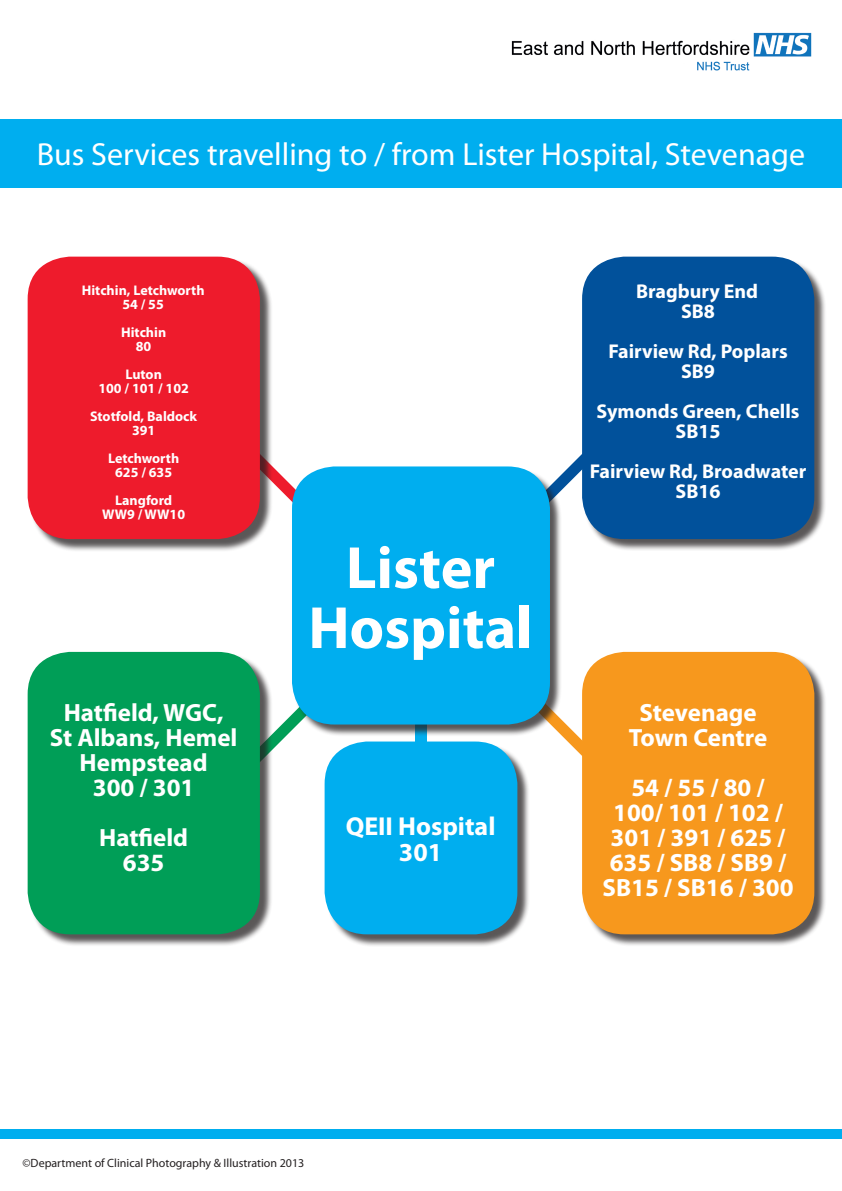
<style>
.page{position:relative;width:842px;height:1191px;background:#fff}
.page>*{position:absolute;margin:0;border:0;box-sizing:border-box;transform-origin:0 0}
.t1{font:700 60px "Myriad Pro";color:#fff}
.t2{font:32px "Myriad Pro";color:#fff}
.t3{font:700 26px "Myriad Pro";color:#fff}
.t4{font:700 25px/25px "Myriad Pro";color:#fff;text-align:center}
.t5{font:700 20px/20px "Myriad Pro";color:#fff;text-align:center}
.t6{font:700 14px/14px "Myriad Pro";color:#fff;text-align:center}
.t7{font:12px "Myriad Pro";color:#231f20}
</style>
<div class="page">
<svg style="left:272px;top:466px;width:21px;height:36px"></svg>
<svg style="left:519px;top:454px;width:65px;height:55px"></svg>
<svg style="left:562px;top:680px;width:22px;height:76px"></svg>
<svg style="left:272px;top:688px;width:21px;height:62px"></svg>
<div style="left:415px;top:708px;width:11px;height:119px;background:#00aeef"></div>
<img style="left:511px;top:32px;width:301px;height:39px">
<div style="left:293px;top:468px;width:269px;height:269px;background:#231f20;opacity:.75"></div>
<div style="left:292px;top:466px;width:258px;height:258px;background:#00aeef;border-radius:43px"></div>
<div style="left:0;top:119px;width:842px;height:68px;background:#00aeef"></div>
<div style="left:29px;top:258px;width:243px;height:293px;background:#231f20;opacity:.75"></div>
<div style="left:28px;top:257px;width:232px;height:282px;background:#ee1b2c;border-radius:43px"></div>
<div style="left:584px;top:258px;width:243px;height:293px;background:#231f20;opacity:.75"></div>
<div style="left:582px;top:257px;width:232px;height:282px;background:#01519b;border-radius:43px"></div>
<div style="left:29px;top:653px;width:243px;height:293px;background:#231f20;opacity:.75"></div>
<div style="left:28px;top:652px;width:232px;height:282px;background:#009e57;border-radius:43px"></div>
<div style="left:326px;top:743px;width:204px;height:204px;background:#231f20;opacity:.75"></div>
<div style="left:325px;top:741px;width:192px;height:193px;background:#00aeef;border-radius:43px"></div>
<div style="left:584px;top:653px;width:243px;height:293px;background:#231f20;opacity:.75"></div>
<div style="left:582px;top:652px;width:232px;height:282px;background:#f7981d;border-radius:43px"></div>
<div style="left:0;top:1128px;width:842px;height:10px;background:#00aeef"></div>
<p class="t2" style="left:37px;top:135px;width:770px">Bus Services travelling to / from Lister Hospital, Stevenage</p>
<p class="t6" style="left:82px;top:283px;width:124px">Hitchin, Letchworth<br>54 / 55</p>
<p class="t6" style="left:121px;top:325px;width:47px">Hitchin<br>80</p>
<p class="t6" style="left:98px;top:367px;width:92px">Luton<br>100 / 101 / 102</p>
<p class="t6" style="left:90px;top:409px;width:109px">Stotfold, Baldock<br>391</p>
<p class="t6" style="left:108px;top:451px;width:73px">Letchworth<br>625 / 635</p>
<p class="t6" style="left:102px;top:493px;width:84px">Langford<br>WW9 / WW10</p>
<p class="t4" style="left:50px;top:699px;width:189px">Hatfield, WGC,<br>St Albans, Hemel<br>Hempstead</p>
<p class="t4" style="left:93px;top:774px;width:103px">300 / 301</p>
<p class="t4" style="left:99px;top:824px;width:91px">Hatfield</p>
<p class="t4" style="left:123px;top:849px;width:43px">635</p>
<p class="t1" style="left:346px;top:528px;width:151px">Lister</p>
<p class="t1" style="left:308px;top:588px;width:226px">Hospital</p>
<p class="t3" style="left:346px;top:809px;width:151px">QEII Hospital</p>
<p class="t3" style="left:399px;top:835px;width:45px">301</p>
<p class="t5" style="left:636px;top:280px;width:124px">Bragbury End<br>SB8</p>
<p class="t5" style="left:608px;top:340px;width:181px">Fairview Rd, Poplars<br>SB9</p>
<p class="t5" style="left:596px;top:400px;width:205px">Symonds Green, Chells<br>SB15</p>
<p class="t5" style="left:590px;top:460px;width:218px">Fairview Rd, Broadwater<br>SB16</p>
<p class="t4" style="left:629px;top:699px;width:140px">Stevenage<br>Town Centre</p>
<p class="t4" style="left:631px;top:774px;width:135px">54 / 55 / 80 /</p>
<p class="t4" style="left:611px;top:799px;width:176px;text-align:left">100/ 101 / 102 /<br>301 / 391 / 625 /</p>
<p class="t4" style="left:602px;top:849px;width:193px;text-align:left">635 / SB8 / SB9 /<br>SB15 / SB16 / 300</p>
<p class="t7" style="left:23px;top:1156px;width:283px">©Department of Clinical Photography &amp; Illustration 2013</p>
</div>
